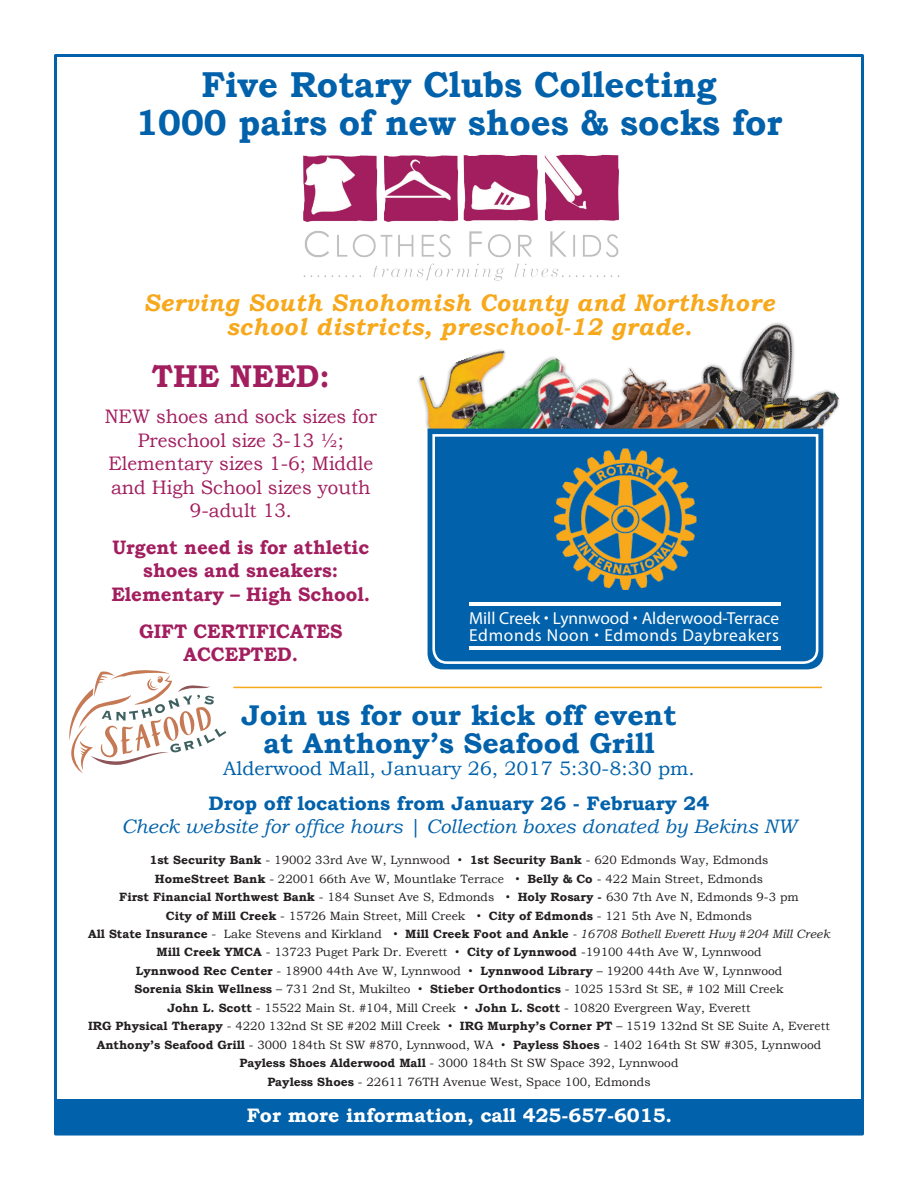
<style>
.page{position:relative;width:918px;height:1188px;background:#fff}
.page>*{position:absolute;margin:0;border:0;box-sizing:border-box;transform-origin:0 0}
.t1{font:700 36px "Bookman Old Style";color:#0161aa;scale:.96 1}
.t2{font:700 31.5px "Bookman Old Style";color:#a21e5f;scale:.96 1}
.t3{font:700 28.5px "Bookman Old Style";color:#0161aa}
.t4{font:italic 700 24px "Bookman Old Style";letter-spacing:.025em;color:#f7a81b;scale:.96 1}
.t5{font:19.5px/23.4px "Bookman Old Style";color:#a21e5f;text-align:center;scale:.96 1}
.t6{font:700 19.5px/23.4px "Bookman Old Style";color:#a21e5f;text-align:center;scale:.96 1}
.t7{font:italic 19.5px "Bookman Old Style";color:#0161aa}
.t8{font:19.5px "Bookman Old Style";color:#0161aa}
.t9{font:700 19.5px "Bookman Old Style";color:#0161aa}
.t10{font:700 19.5px "Bookman Old Style";color:#fff}
.t11{font:17.4px "Myriad Pro";letter-spacing:.01em;color:#fff}
.t12{font:17.4px "Myriad Pro";letter-spacing:.04em;color:#fff}
.t13{font:12px "Bookman Old Style";color:#231f20}
.t14{font:700 12px "Bookman Old Style";color:#231f20}
.s1{font-family:"Merge";font-weight:300}
.s2{font-weight:700}
.s3{font-family:"Arial"}
.s4{font-weight:400}
.s5{font-family:"Arial";font-weight:400}
.s6{font-weight:400;font-style:italic}
</style>
<div class="page">
<div style="left:54px;top:1099px;width:810px;height:35px;background:#0161aa"></div>
<hr style="left:233px;top:687px;width:589px;height:1px;background:#f7a81b">
<img style="left:418px;top:322px;width:422px;height:193px">
<img style="left:538px;top:372px;width:82px;height:57px">
<div style="left:428px;top:429px;width:395px;height:240px;background:#0161aa"></div>
<div style="left:431px;top:433px;width:389px;height:232px;background:#0161aa"></div>
<hr style="left:469px;top:602px;width:311px;height:3px;background:#fff">
<img style="left:555px;top:448px;width:141px;height:142px">
<hr style="left:469px;top:646px;width:311px;height:4px;background:#fff">
<img style="left:303px;top:154px;width:317px;height:127px">
<svg style="left:69px;top:670px;width:157px;height:103px"></svg>
<p class="t1" style="left:202px;top:59px;width:538px">Five Rotary Clubs Collecting</p>
<p class="t1" style="left:136px;top:96px;width:675px">1000 pairs of new shoes &amp; socks for</p>
<p class="t4" style="left:144px;top:285px;width:659px">Serving South Snohomish County and Northshore</p>
<p class="t4" style="left:226px;top:309px;width:487px">school districts, preschool-12 grade.</p>
<p class="t2" style="left:152px;top:353px;width:187px">THE NEED:</p>
<p class="t5" style="left:105px;top:405px;width:285px">NEW shoes and sock sizes for<br>Preschool size 3-13 ½;</p>
<p class="t5" style="left:108px;top:452px;width:277px">Elementary sizes 1-6; Middle and High School sizes youth<br>9-adult 13.</p>
<p class="t6" style="left:111px;top:535px;width:271px">Urgent need is for athletic shoes and sneakers:<br>Elementary – High School.</p>
<p class="t6" style="left:139px;top:619px;width:213px">GIFT CERTIFICATES<br>ACCEPTED.</p>
<p class="t11" style="left:469px;top:608px;width:312px">Mill Creek <span class="s1">•</span> Lynnwood <span class="s1">•</span> Alderwood-Terrace</p>
<p class="t12" style="left:469px;top:625px;width:312px">Edmonds Noon <span class="s1">•</span> Edmonds Daybreakers</p>
<p class="t3" style="left:242px;top:694px;width:436px">Join us for our kick off event</p>
<p class="t3" style="left:263px;top:723px;width:393px">at Anthony’s Seafood Grill</p>
<p class="t8" style="left:223px;top:756px;width:473px">Alderwood Mall, January 26, 2017 5:30-8:30 pm.</p>
<p class="t9" style="left:209px;top:790px;width:502px">Drop off locations from January 26 - February 24</p>
<p class="t7" style="left:121px;top:813px;width:677px">Check website for office hours | Collection boxes donated by Bekins NW</p>
<p class="t13" style="left:149px;top:852px;width:621px"><span class="s2">1st Security Bank</span> - 19002 33rd Ave W, Lynnwood <span class="s3">•</span> <span class="s2">1st Security Bank</span> - 620 Edmonds Way, Edmonds</p>
<p class="t13" style="left:155px;top:871px;width:610px"><span class="s2">HomeStreet Bank</span> - 22001 66th Ave W, Mountlake Terrace <span class="s3">•</span> <span class="s2">Belly &amp; Co</span> - 422 Main Street, Edmonds</p>
<p class="t13" style="left:119px;top:889px;width:681px"><span class="s2">First Financial Northwest Bank</span> - 184 Sunset Ave S, Edmonds <span class="s3">•</span> <span class="s2">Holy Rosary -</span> 630 7th Ave N, Edmonds 9-3 pm</p>
<p class="t13" style="left:166px;top:908px;width:588px"><span class="s2">City of Mill Creek</span> - 15726 Main Street, Mill Creek <span class="s3">•</span> <span class="s2">City of Edmonds</span> - 121 5th Ave N, Edmonds</p>
<p class="t14" style="left:88px;top:925px;width:743px">All State Insurance <span class="s4">- Lake Stevens and Kirkland</span> <span class="s5">•</span> Mill Creek Foot and Ankle <span class="s6">- 16708 Bothell Everett Hwy #204 Mill Creek</span></p>
<p class="t13" style="left:156px;top:945px;width:607px"><span class="s2">Mill Creek YMCA</span> - 13723 Puget Park Dr. Everett <span class="s3">•</span> <span class="s2">City of Lynnwood</span> -19100 44th Ave W, Lynnwood</p>
<p class="t13" style="left:136px;top:963px;width:648px"><span class="s2">Lynnwood Rec Center</span> - 18900 44th Ave W, Lynnwood <span class="s3">•</span> <span class="s2">Lynnwood Library</span> – 19200 44th Ave W, Lynnwood</p>
<p class="t13" style="left:134px;top:982px;width:651px"><span class="s2">Sorenia Skin Wellness</span> – 731 2nd St, Mukilteo <span class="s3">•</span> <span class="s2">Stieber Orthodontics</span> - 1025 153rd St SE, # 102 Mill Creek</p>
<p class="t13" style="left:167px;top:1000px;width:585px"><span class="s2">John L. Scott</span> - 15522 Main St. #104, Mill Creek <span class="s3">•</span> <span class="s2">John L. Scott</span> - 10820 Evergreen Way, Everett</p>
<p class="t13" style="left:88px;top:1018px;width:743px"><span class="s2">IRG Physical Therapy</span> - 4220 132nd St SE #202 Mill Creek <span class="s3">•</span> <span class="s2">IRG Murphy’s Corner PT</span> – 1519 132nd St SE Suite A, Everett</p>
<p class="t13" style="left:97px;top:1037px;width:726px"><span class="s2">Anthony’s Seafood Grill</span> - 3000 184th St SW #870, Lynnwood, WA <span class="s3">•</span> <span class="s2">Payless Shoes</span> - 1402 164th St SW #305, Lynnwood</p>
<p class="t13" style="left:240px;top:1055px;width:440px"><span class="s2">Payless Shoes Alderwood Mall</span> - 3000 184th St SW Space 392, Lynnwood</p>
<p class="t13" style="left:267px;top:1074px;width:385px"><span class="s2">Payless Shoes</span> - 22611 76TH Avenue West, Space 100, Edmonds</p>
<p class="t10" style="left:247px;top:1102px;width:427px">For more information, call 425-657-6015.</p>
</div>
